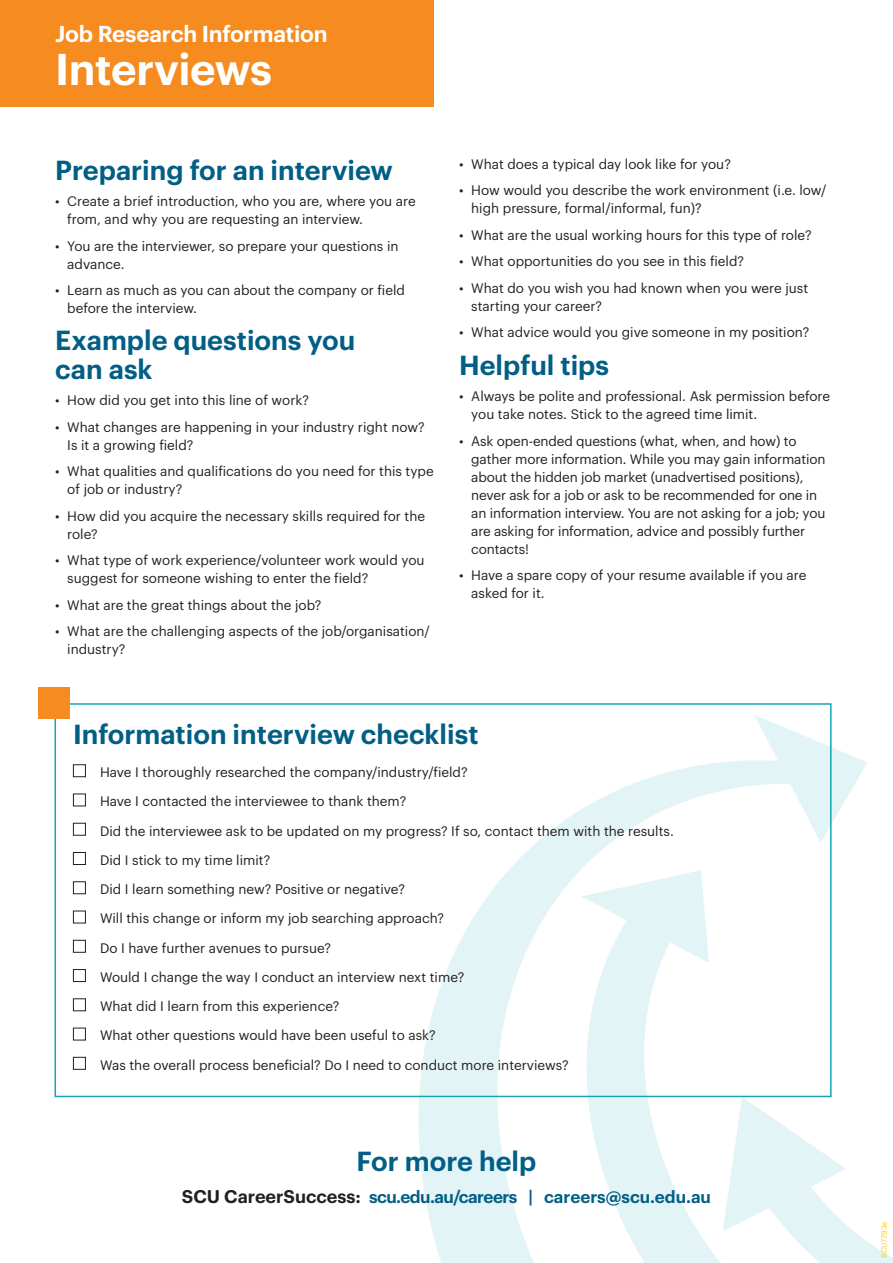
<style>
.page{position:relative;width:893px;height:1263px;background:#fff}
.page>*{position:absolute;margin:0;border:0;box-sizing:border-box;transform-origin:0 0}
.t1{font:600 43.5px "Graphik";letter-spacing:-.01em;color:#fff}
.t2{font:600 27px/28.5px "Graphik";color:#015e84}
.t3{font:600 22.5px "Graphik";letter-spacing:-.01em;color:#fff}
.t4{font:600 16.95px "Graphik";letter-spacing:-.02em;color:#015e84}
.t5{font:13.5px/18px "Graphik";color:#231f20}
.t6{font:7.5px "Graphik";color:#fece08}
.s1{font-size:18px;color:#231f20}
</style>
<div class="page">
<div style="left:0;top:0;width:434px;height:106px;background:#f68c1f"></div>
<svg style="left:414px;top:715px;width:453px;height:548px"></svg>
<svg style="left:581px;top:870px;width:286px;height:393px"></svg>
<svg style="left:723px;top:871px;width:170px;height:392px"></svg>
<div style="left:73px;top:764px;width:13px;height:13px;border:1px solid #231f20"></div>
<div style="left:73px;top:794px;width:13px;height:12px;border:1px solid #231f20"></div>
<div style="left:73px;top:823px;width:13px;height:13px;border:1px solid #231f20"></div>
<div style="left:73px;top:852px;width:13px;height:13px;border:1px solid #231f20"></div>
<div style="left:73px;top:881px;width:13px;height:13px;border:1px solid #231f20"></div>
<div style="left:73px;top:911px;width:13px;height:12px;border:1px solid #231f20"></div>
<div style="left:73px;top:940px;width:13px;height:13px;border:1px solid #231f20"></div>
<div style="left:73px;top:969px;width:13px;height:13px;border:1px solid #231f20"></div>
<div style="left:73px;top:998px;width:13px;height:13px;border:1px solid #231f20"></div>
<div style="left:73px;top:1028px;width:13px;height:12px;border:1px solid #231f20"></div>
<div style="left:73px;top:1057px;width:13px;height:13px;border:1px solid #231f20"></div>
<div style="left:55px;top:703px;width:777px;height:394px;border:2px solid #15a6b4"></div>
<div style="left:38px;top:688px;width:32px;height:31px;background:#f68c1f"></div>
<h3 class="t3" style="left:55px;top:16px;width:274px">Job Research Information</h3>
<h1 class="t1" style="left:55px;top:36px;width:218px">Interviews</h1>
<h2 class="t2" style="left:55px;top:153px;width:339px">Preparing for an interview</h2>
<p class="t5" style="left:67px;top:191px;width:350px;text-indent:-12px">• Create a brief introduction, who you are, where you are from, and why you are requesting an interview.</p>
<p class="t5" style="left:67px;top:236px;width:333px;text-indent:-12px">• You are the interviewer, so prepare your questions in advance.</p>
<p class="t5" style="left:67px;top:280px;width:339px;text-indent:-12px">• Learn as much as you can about the company or field before the interview.</p>
<h2 class="t2" style="left:55px;top:324px;width:301px">Example questions you can ask</h2>
<p class="t5" style="left:55px;top:390px;width:255px">• How did you get into this line of work?</p>
<p class="t5" style="left:67px;top:417px;width:359px;text-indent:-12px">• What changes are happening in your industry right now?<br>Is it a growing field?</p>
<p class="t5" style="left:67px;top:461px;width:368px;text-indent:-12px">• What qualities and qualifications do you need for this type of job or industry?</p>
<p class="t5" style="left:67px;top:506px;width:359px;text-indent:-12px">• How did you acquire the necessary skills required for the role?</p>
<p class="t5" style="left:67px;top:550px;width:359px;text-indent:-12px">• What type of work experience/volunteer work would you suggest for someone wishing to enter the field?</p>
<p class="t5" style="left:55px;top:595px;width:268px">• What are the great things about the job?</p>
<p class="t5" style="left:67px;top:621px;width:364px;text-indent:-12px">• What are the challenging aspects of the job/organisation/ industry?</p>
<p class="t5" style="left:459px;top:154px;width:273px">• What does a typical day look like for you?</p>
<p class="t5" style="left:471px;top:180px;width:357px;text-indent:-12px">• How would you describe the work environment (i.e. low/ high pressure, formal/informal, fun)?</p>
<p class="t5" style="left:459px;top:225px;width:354px">• What are the usual working hours for this type of role?</p>
<p class="t5" style="left:459px;top:251px;width:286px">• What opportunities do you see in this field?</p>
<p class="t5" style="left:471px;top:278px;width:338px;text-indent:-12px">• What do you wish you had known when you were just starting your career?</p>
<p class="t5" style="left:459px;top:322px;width:351px">• What advice would you give someone in my position?</p>
<h2 class="t2" style="left:459px;top:348px;width:151px">Helpful tips</h2>
<p class="t5" style="left:471px;top:386px;width:360px;text-indent:-12px">• Always be polite and professional. Ask permission before you take notes. Stick to the agreed time limit.</p>
<p class="t5" style="left:471px;top:430px;width:356px;text-indent:-12px">• Ask open-ended questions (what, when, and how) to gather more information. While you may gain information about the hidden job market (unadvertised positions), never ask for a job or ask to be recommended for one in an information interview. You are not asking for a job; you are asking for information, advice and possibly further contacts!</p>
<p class="t5" style="left:471px;top:565px;width:337px;text-indent:-12px">• Have a spare copy of your resume available if you are asked for it.</p>
<h2 class="t2" style="left:73px;top:717px;width:407px">Information interview checklist</h2>
<p class="t5" style="left:100px;top:756px;width:575px;line-height:29.2px">Have I thoroughly researched the company/industry/field?<br>Have I contacted the interviewee to thank them?<br>Did the interviewee ask to be updated on my progress? If so, contact them with the results.<br>Did I stick to my time limit?<br>Did I learn something new? Positive or negative?<br>Will this change or inform my job searching approach?<br>Do I have further avenues to pursue?<br>Would I change the way I conduct an interview next time?<br>What did I learn from this experience?<br>What other questions would have been useful to ask?<br>Was the overall process beneficial? Do I need to conduct more interviews?</p>
<h2 class="t2" style="left:357px;top:1144px;width:181px">For more help</h2>
<p class="t4" style="left:182px;top:1184px;width:531px"><span class="s1">SCU CareerSuccess:</span> scu.edu.au/careers | careers@scu.edu.au</p>
<p class="t6" style="left:878px;top:1258px;width:38px;rotate:-90deg">SCU7793e</p>
</div>
